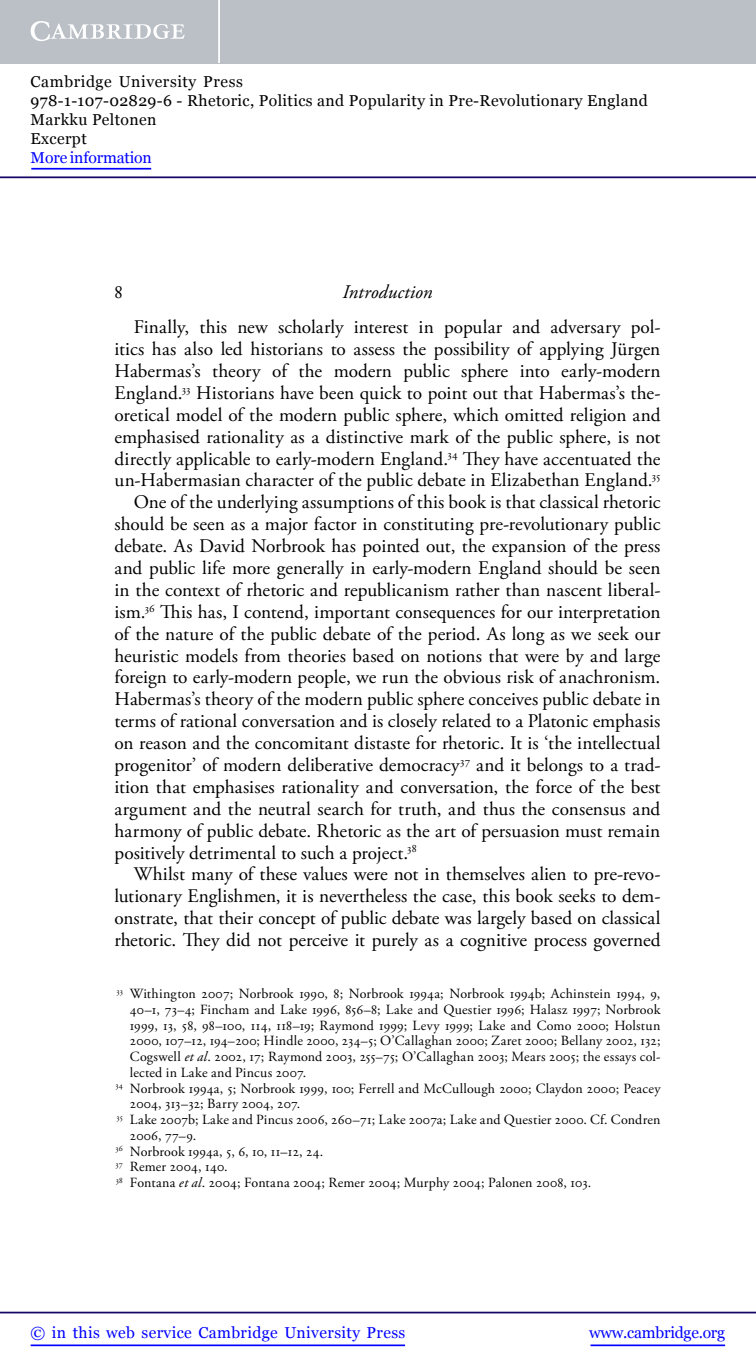
<style>
.page{position:relative;width:756px;height:1371px;background:#fff}
.page>*{position:absolute;margin:0;border:0;box-sizing:border-box;transform-origin:0 0}
.t1{font:19.25px/35px "Adobe Garamond Pro";color:#000}
.t2{font:15.75px/18.9px "Georgia";letter-spacing:.025em;color:#000}
.t3{font:15.75px "Georgia";letter-spacing:.025em;color:#00f}
.t4{font:15.75px "Georgia";letter-spacing:-.015em;color:#00f}
.t5{font:15.75px "Georgia";letter-spacing:-.01em;color:#00f}
.t6{font:14px "Adobe Garamond Pro";letter-spacing:.015em;color:#000}
.s1{font-style:italic}
</style>
<div class="page">
<hr style="left:591px;top:1344px;width:134px;height:1px;background:#00f">
<hr style="left:0;top:1311px;width:756px;height:2px;background:#150666">
<hr style="left:31px;top:1344px;width:374px;height:1px;background:#00f">
<div style="left:0;top:0;width:756px;height:63px;background:#bac0c6"></div>
<svg style="left:31px;top:21px;width:154px;height:20px"></svg>
<hr style="left:218px;top:0;width:2px;height:63px;background:#fff">
<hr style="left:0;top:176px;width:756px;height:2px;background:#150666">
<hr style="left:31px;top:168px;width:120px;height:1px;background:#00f">
<p class="t2" style="left:31px;top:72px;width:619px">Cambridge University Press<br>978-1-107-02829-6 - Rhetoric, Politics and Popularity in Pre-Revolutionary England Markku Peltonen<br>Excerpt</p>
<p class="t5" style="left:31px;top:148px;width:123px">More information</p>
<p class="t1" style="left:115px;top:275px;width:10px">8</p>
<p class="t1" style="left:134px;top:275px;width:528px;text-indent:209px"><span class="s1">Introduction<br></span>Finally, this new scholarly interest in popular and adversary pol-</p>
<p class="t1" style="left:115px;top:332px;width:547px">itics has also led historians to assess the possibility of applying Jürgen</p>
<p class="t1" style="left:115px;top:354px;width:547px">Habermas’s theory of the modern public sphere into early-modern</p>
<p class="t1" style="left:115px;top:376px;width:547px">England.<sup>33</sup> Historians have been quick to point out that Habermas’s the-</p>
<p class="t1" style="left:114px;top:398px;width:548px">oretical model of the modern public sphere, which omitted religion and</p>
<p class="t1" style="left:114px;top:420px;width:548px">emphasised rationality as a distinctive mark of the public sphere, is not</p>
<p class="t1" style="left:114px;top:441px;width:548px">directly applicable to early-modern England.<sup>34</sup> They have accentuated the</p>
<p class="t1" style="left:115px;top:463px;width:547px">un-Habermasian character of the public debate in Elizabethan England.<sup>35</sup></p>
<p class="t1" style="left:134px;top:485px;width:528px">One of the underlying assumptions of this book is that classical rhetoric</p>
<p class="t1" style="left:115px;top:507px;width:547px">should be seen as a major factor in constituting pre-revolutionary public</p>
<p class="t1" style="left:115px;top:529px;width:547px">debate. As David Norbrook has pointed out, the expansion of the press</p>
<p class="t1" style="left:115px;top:551px;width:548px">and public life more generally in early-modern England should be seen</p>
<p class="t1" style="left:115px;top:573px;width:548px">in the context of rhetoric and republicanism rather than nascent liberal-</p>
<p class="t1" style="left:115px;top:595px;width:548px">ism.<sup>36</sup> This has, I contend, important consequences for our interpretation</p>
<p class="t1" style="left:115px;top:616px;width:548px">of the nature of the public debate of the period. As long as we seek our</p>
<p class="t1" style="left:115px;top:638px;width:548px">heuristic models from theories based on notions that were by and large</p>
<p class="t1" style="left:115px;top:660px;width:547px">foreign to early-modern people, we run the obvious risk of anachronism.</p>
<p class="t1" style="left:115px;top:682px;width:547px">Habermas’s theory of the modern public sphere conceives public debate in</p>
<p class="t1" style="left:115px;top:704px;width:548px">terms of rational conversation and is closely related to a Platonic emphasis</p>
<p class="t1" style="left:115px;top:726px;width:547px">on reason and the concomitant distaste for rhetoric. It is ‘the intellectual</p>
<p class="t1" style="left:115px;top:748px;width:548px">progenitor’ of modern deliberative democracy<sup>37</sup> and it belongs to a trad-</p>
<p class="t1" style="left:115px;top:770px;width:548px">ition that emphasises rationality and conversation, the force of the best</p>
<p class="t1" style="left:115px;top:791px;width:547px">argument and the neutral search for truth, and thus the consensus and</p>
<p class="t1" style="left:115px;top:813px;width:547px">harmony of public debate. Rhetoric as the art of persuasion must remain</p>
<p class="t1" style="left:115px;top:835px;width:304px">positively detrimental to such a project.<sup>38</sup></p>
<p class="t1" style="left:134px;top:857px;width:528px">Whilst many of these values were not in themselves alien to pre-revo-</p>
<p class="t1" style="left:115px;top:879px;width:548px">lutionary Englishmen, it is nevertheless the case, this book seeks to dem-</p>
<p class="t1" style="left:115px;top:901px;width:547px">onstrate, that their concept of public debate was largely based on classical</p>
<p class="t1" style="left:115px;top:923px;width:547px">rhetoric. They did not perceive it purely as a cognitive process governed</p>
<p class="t6" style="left:116px;top:985px;width:546px"><sup>33</sup> Withington 2007; Norbrook 1990, 8; Norbrook 1994a; Norbrook 1994b; Achinstein 1994, 9,</p>
<p class="t6" style="left:130px;top:1000px;width:532px">40–1, 73–4; Fincham and Lake 1996, 856–8; Lake and Questier 1996; Halasz 1997; Norbrook</p>
<p class="t6" style="left:130px;top:1016px;width:532px">1999, 13, 58, 98–100, 114, 118–19; Raymond 1999; Levy 1999; Lake and Como 2000; Holstun</p>
<p class="t6" style="left:130px;top:1032px;width:532px">2000, 107–12, 194–200; Hindle 2000, 234–5; O’Callaghan 2000; Zaret 2000; Bellany 2002, 132;</p>
<p class="t6" style="left:130px;top:1048px;width:532px">Cogswell <span class="s1">et al</span>. 2002, 17; Raymond 2003, 255–75; O’Callaghan 2003; Mears 2005; the essays col-</p>
<p class="t6" style="left:130px;top:1063px;width:178px">lected in Lake and Pincus 2007.</p>
<p class="t6" style="left:115px;top:1079px;width:547px"><sup>34</sup> Norbrook 1994a, 5; Norbrook 1999, 100; Ferrell and McCullough 2000; Claydon 2000; Peacey</p>
<p class="t6" style="left:130px;top:1095px;width:172px">2004, 313–32; Barry 2004, 207.</p>
<p class="t6" style="left:117px;top:1111px;width:545px"><sup>35</sup> Lake 2007b; Lake and Pincus 2006, 260–71; Lake 2007a; Lake and Questier 2000. Cf. Condren</p>
<p class="t6" style="left:130px;top:1126px;width:68px">2006, 77–9.</p>
<p class="t6" style="left:115px;top:1142px;width:209px"><sup>36</sup> Norbrook 1994a, 5, 6, 10, 11–12, 24.</p>
<p class="t6" style="left:116px;top:1158px;width:114px"><sup>37</sup> Remer 2004, 140.</p>
<p class="t6" style="left:116px;top:1174px;width:477px"><sup>38</sup> Fontana <span class="s1">et al</span>. 2004; Fontana 2004; Remer 2004; Murphy 2004; Palonen 2008, 103.</p>
<p class="t3" style="left:31px;top:1323px;width:376px">© in this web service Cambridge University Press</p>
<p class="t4" style="left:589px;top:1323px;width:137px">www.cambridge.org</p>
</div>
